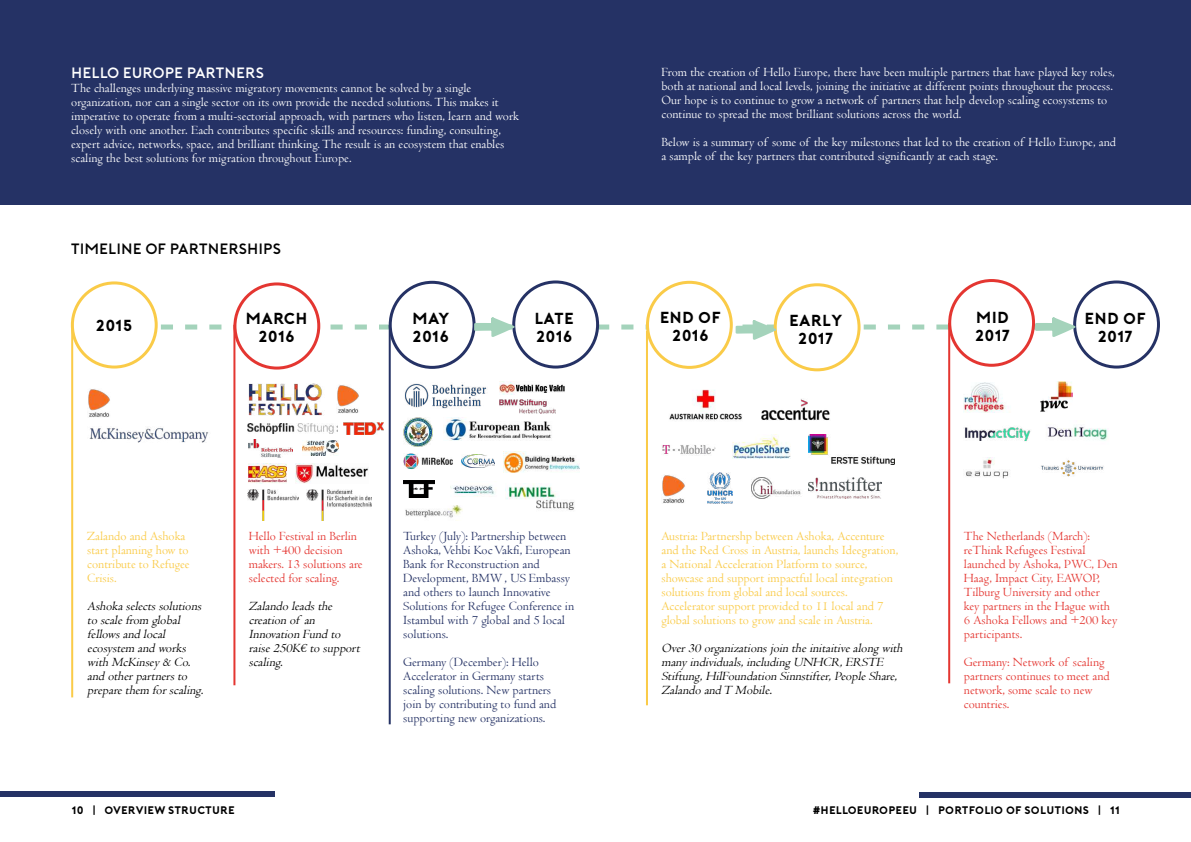
<style>
.page{position:relative;width:1191px;height:842px;background:#fff}
.page>*{position:absolute;margin:0;border:0;box-sizing:border-box;transform-origin:0 0}
.t1{font:700 16px/18px "Porter";color:#000;text-align:center}
.t2{font:500 15px "Porter";color:#000}
.t3{font:500 15px "Porter";color:#fff}
.t4{font:13px/14px "Centaur";color:#fff}
.t5{font:italic 13px/14px "Centaur";color:#000}
.t6{font:13px/14px "Centaur";color:#facb48}
.t7{font:13px/14px "Centaur";color:#e43631}
.t8{font:13px/14px "Centaur";color:#253265}
.t9{font:700 11px "Porter";color:#000}
</style>
<div class="page">
<div style="left:0;top:0;width:1191px;height:204px;background:#253265"></div>
<div style="left:919px;top:792px;width:272px;height:6px;background:#253265"></div>
<div style="left:0;top:791px;width:274px;height:6px;background:#253265"></div>
<div style="left:71px;top:281px;width:87px;height:88px;border:3px solid #facb48;border-radius:50%"></div>
<div style="left:233px;top:282px;width:87px;height:88px;border:3px solid #e43631;border-radius:50%"></div>
<div style="left:389px;top:281px;width:86px;height:88px;border:3px solid #253265;border-radius:50%"></div>
<div style="left:646px;top:281px;width:87px;height:88px;border:3px solid #facb48;border-radius:50%"></div>
<div style="left:948px;top:279px;width:87px;height:88px;border:3px solid #e43631;border-radius:50%"></div>
<hr style="left:71px;top:323px;width:2px;height:374px;background:#facb48">
<hr style="left:233px;top:325px;width:2px;height:360px;background:#e43631">
<hr style="left:389px;top:325px;width:2px;height:399px;background:#253265">
<hr style="left:646px;top:331px;width:2px;height:374px;background:#facb48">
<hr style="left:948px;top:323px;width:2px;height:360px;background:#e43631">
<img style="left:707px;top:473px;width:25px;height:31px">
<img style="left:89px;top:428px;width:120px;height:14px">
<img style="left:761px;top:399px;width:69px;height:22px">
<img style="left:404px;top:383px;width:83px;height:26px">
<img style="left:808px;top:434px;width:86px;height:30px">
<img style="left:752px;top:478px;width:49px;height:21px">
<img style="left:669px;top:389px;width:73px;height:32px">
<img style="left:965px;top:427px;width:66px;height:14px">
<img style="left:662px;top:445px;width:54px;height:10px">
<img style="left:662px;top:475px;width:23px;height:28px">
<img style="left:966px;top:457px;width:43px;height:21px">
<img style="left:1047px;top:426px;width:61px;height:15px">
<img style="left:808px;top:478px;width:73px;height:21px">
<img style="left:732px;top:436px;width:58px;height:22px">
<img style="left:964px;top:383px;width:42px;height:30px">
<img style="left:1041px;top:460px;width:63px;height:17px">
<img style="left:88px;top:389px;width:22px;height:28px">
<img style="left:337px;top:385px;width:22px;height:28px">
<img style="left:249px;top:384px;width:74px;height:31px">
<img style="left:1040px;top:381px;width:32px;height:31px">
<img style="left:403px;top:418px;width:29px;height:29px">
<img style="left:499px;top:400px;width:56px;height:14px">
<img style="left:503px;top:451px;width:76px;height:21px">
<img style="left:450px;top:485px;width:45px;height:12px">
<img style="left:443px;top:418px;width:109px;height:22px">
<img style="left:499px;top:381px;width:66px;height:13px">
<img style="left:461px;top:454px;width:33px;height:14px">
<img style="left:403px;top:453px;width:50px;height:16px">
<img style="left:403px;top:480px;width:31px;height:18px">
<img style="left:306px;top:489px;width:65px;height:32px">
<img style="left:248px;top:490px;width:50px;height:31px">
<img style="left:296px;top:463px;width:72px;height:20px">
<img style="left:248px;top:439px;width:45px;height:18px">
<img style="left:249px;top:463px;width:37px;height:20px">
<img style="left:302px;top:440px;width:36px;height:16px">
<img style="left:343px;top:423px;width:41px;height:12px">
<img style="left:248px;top:424px;width:89px;height:10px">
<div style="left:512px;top:280px;width:87px;height:89px;border:3px solid #253265;border-radius:50%"></div>
<img style="left:505px;top:484px;width:69px;height:26px">
<img style="left:405px;top:505px;width:58px;height:13px">
<div style="left:773px;top:283px;width:87px;height:88px;border:3px solid #facb48;border-radius:50%"></div>
<div style="left:1073px;top:280px;width:87px;height:89px;border:3px solid #253265;border-radius:50%"></div>
<svg style="left:152px;top:317px;width:928px;height:23px"></svg>
<p class="t3" style="left:71px;top:65px;width:194px">HELLO EUROPE PARTNERS</p>
<p class="t4" style="left:71px;top:81px;width:449px">The challenges underlying massive migratory movements cannot be solved by a single organization, nor can a single sector on its own provide the needed solutions. This makes it imperative to operate from a multi-sectorial approach, with partners who listen, learn and work closely with one another. Each contributes specific skills and resources: funding, consulting, expert advice, networks, space, and brilliant thinking. The result is an ecosystem that enables scaling the best solutions for migration throughout Europe.</p>
<p class="t4" style="left:661px;top:65px;width:455px">From the creation of Hello Europe, there have been multiple partners that have played key roles, both at national and local levels, joining the initiative at different points throughout the process.<br>Our hope is to continue to grow a network of partners that help develop scaling ecosystems to continue to spread the most brilliant solutions across the world.</p>
<p class="t4" style="left:661px;top:135px;width:456px">Below is a summary of some of the key milestones that led to the creation of Hello Europe, and a sample of the key partners that contributed significantly at each stage.</p>
<p class="t2" style="left:71px;top:240px;width:212px">TIMELINE OF PARTNERSHIPS</p>
<p class="t1" style="left:96px;top:316px;width:38px">2015</p>
<p class="t1" style="left:245px;top:310px;width:64px">MARCH<br>2016</p>
<p class="t1" style="left:412px;top:309px;width:39px;text-align:left">MAY<br>2016</p>
<p class="t1" style="left:975px;top:309px;width:36px;text-align:left">MID<br>2017</p>
<p class="t1" style="left:659px;top:309px;width:63px">END OF<br>2016</p>
<p class="t1" style="left:534px;top:309px;width:41px;text-align:left">LATE<br>2016</p>
<p class="t1" style="left:789px;top:312px;width:55px">EARLY<br>2017</p>
<p class="t1" style="left:1084px;top:309px;width:63px">END OF<br>2017</p>
<p class="t6" style="left:87px;top:529px;width:104px">Zalando and Ashoka start planning how to contribute to Refugee<br>Crisis.</p>
<p class="t5" style="left:87px;top:599px;width:120px">Ashokaselectssolutions to scalefrom global fellowsand local ecosystem and works with McKinsey &amp; Co. and otherpartnersto preparethem forscaling.</p>
<p class="t7" style="left:249px;top:529px;width:115px">Hello Festival in Berlin with +400 decision makers. 13 solutions are selected for scaling.</p>
<p class="t5" style="left:249px;top:599px;width:115px">Zalando leadsthe creation of an<br>Innovation Fund to raise250K€ to support scaling.</p>
<p class="t8" style="left:403px;top:529px;width:172px">Turkey (July): Partnership between<br>Ashoka, Vehbi Koc Vakfi, European<br>Bank for Reconstruction and<br>Development, BMW , US Embassy and others to launch Innovative<br>Solutions for Refugee Conference in<br>Istambul with 7 global and 5 local solutions.</p>
<p class="t8" style="left:403px;top:655px;width:154px">Germany (December): Hello<br>Accelerator in Germany starts scaling solutions. New partners join by contributing to fund and supporting new organizations.</p>
<p class="t6" style="left:661px;top:529px;width:238px">Austria: Partnershp between Ashoka, Accenture and the Red Cross in Austria, launchs Ideegration, a National Acceleration Platform to source, showcase and support impactful local integration solutions from global and local sources.<br>Accelerator support provided to 11 local and 7 global solutions to grow and scale in Austria.</p>
<p class="t5" style="left:661px;top:641px;width:245px">Over30 organizationsjoin theinitaitivealong with many individuals,including UNHCR,ERSTE Stiftung,HilFoundation Sinnstifter,PeopleShare, Zalando and T Mobile.</p>
<p class="t7" style="left:964px;top:529px;width:155px">The Netherlands (March): reThink Refugees Festival launched by Ashoka, PWC, Den<br>Haag, Impact City, EAWOP,<br>Tilburg University and other key partners in the Hague with<br>6 Ashoka Fellows and +200 key participants.</p>
<p class="t7" style="left:964px;top:655px;width:147px">Germany: Network of scaling partners continues to meet and network, some scale to new countries.</p>
<p class="t9" style="left:72px;top:804px;width:165px">10 | OVERVIEW STRUCTURE</p>
<p class="t9" style="left:811px;top:804px;width:310px">#HELLOEUROPEEU | PORTFOLIO OF SOLUTIONS | 11</p>
</div>
